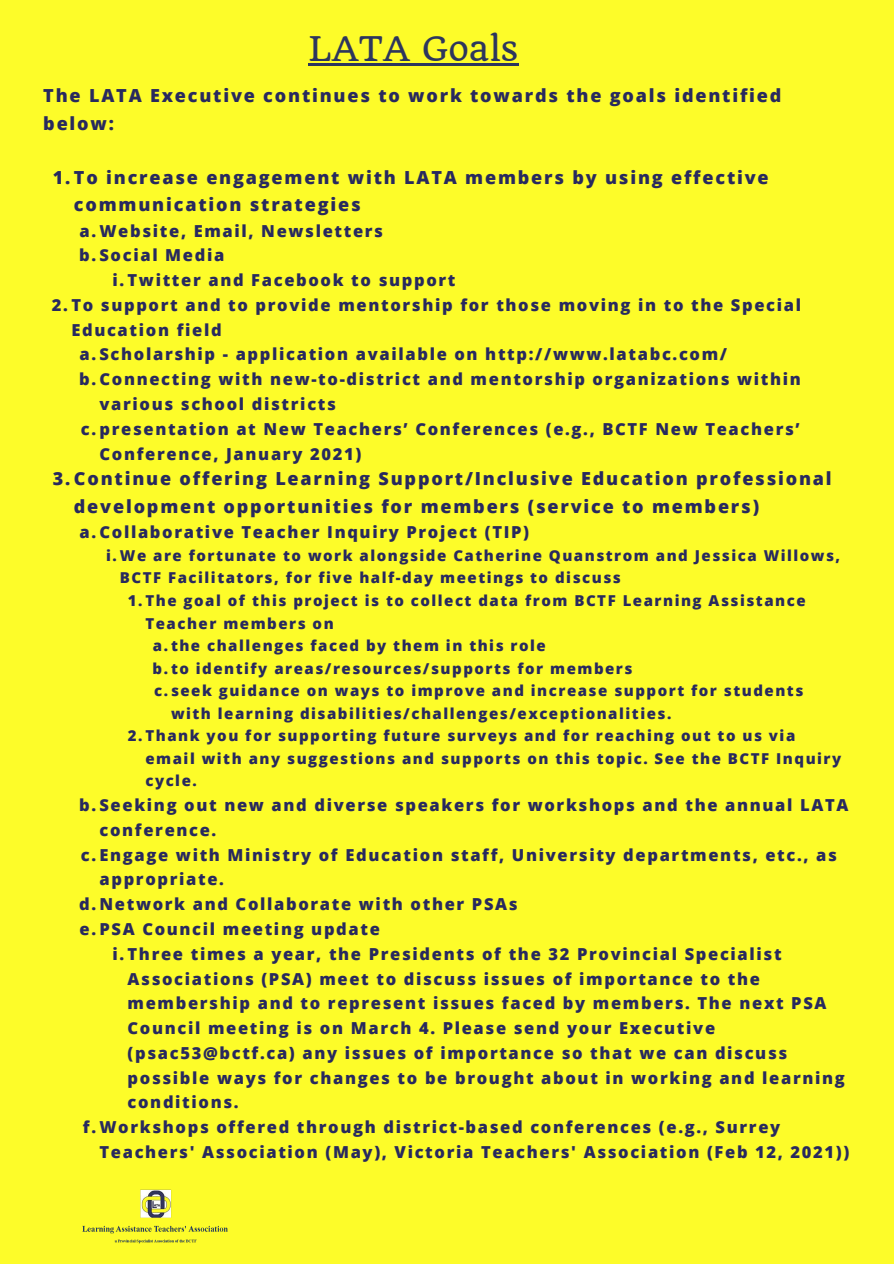
<style>
.page{position:relative;width:894px;height:1264px;background:#fff}
.page>*{position:absolute;margin:0;border:0;box-sizing:border-box;transform-origin:0 0}
.t1{font:33.15px "Quando";color:#2d365d}
.t2{font:800 18px/27px "Open Sans";letter-spacing:.1em;color:#28295e}
.t3{font:800 16.5px/24.8px "Open Sans";letter-spacing:.1em;color:#28295e}
.t4{font:800 15px/22.5px "Open Sans";letter-spacing:.1em;color:#28295e}
</style>
<div class="page">
<div style="left:0;top:0;width:893px;height:1263px;background:#fdfc29"></div>
<img style="left:82px;top:1189px;width:146px;height:55px">
<hr style="left:308px;top:63px;width:210px;height:2px;background:#2d365d">
<p class="t1" style="left:308px;top:28px;width:211px">LATA Goals</p>
<p class="t2" style="left:43px;top:82px;width:739px">The LATA Executive continues to work towards the goals identified below:</p>
<p class="t2" style="left:74px;top:163px;width:696px;text-indent:-21px">1.To increase engagement with LATA members by using effective communication strategies</p>
<p class="t3" style="left:79px;top:218px;width:305px">a.Website, Email, Newsletters</p>
<p class="t3" style="left:79px;top:242px;width:147px">b.Social Media</p>
<p class="t3" style="left:112px;top:267px;width:344px">i.Twitter and Facebook to support</p>
<p class="t3" style="left:71px;top:292px;width:731px;text-indent:-19px">2.To support and to provide mentorship for those moving in to the Special<br>Education field</p>
<p class="t3" style="left:79px;top:341px;width:649px">a.Scholarship - application available on http://www.latabc.com/</p>
<p class="t3" style="left:99px;top:366px;width:702px;text-indent:-20px">b.Connecting with new-to-district and mentorship organizations within various school districts</p>
<p class="t3" style="left:99px;top:416px;width:701px;text-indent:-19px">c.presentation at New Teachers’ Conferences (e.g., BCTF New Teachers’<br>Conference, January 2021)</p>
<p class="t2" style="left:74px;top:465px;width:759px;text-indent:-21px">3.Continue offering Learning Support/Inclusive Education professional development opportunities for members (service to members)</p>
<p class="t3" style="left:79px;top:519px;width:451px">a.Collaborative Teacher Inquiry Project (TIP)</p>
<p class="t4" style="left:120px;top:544px;width:721px;text-indent:-14px">i.We are fortunate to work alongside Catherine Quanstrom and Jessica Willows,<br>BCTF Facilitators, for five half-day meetings to discuss</p>
<p class="t4" style="left:145px;top:589px;width:661px;text-indent:-18px">1.The goal of this project is to collect data from BCTF Learning Assistance<br>Teacher members on</p>
<p class="t4" style="left:153px;top:634px;width:394px">a.the challenges faced by them in this role</p>
<p class="t4" style="left:152px;top:656px;width:481px">b.to identify areas/resources/supports for members</p>
<p class="t4" style="left:171px;top:679px;width:633px;text-indent:-17px">c.seek guidance on ways to improve and increase support for students with learning disabilities/challenges/exceptionalities.</p>
<p class="t4" style="left:145px;top:724px;width:697px;text-indent:-18px">2.Thank you for supporting future surveys and for reaching out to us via email with any suggestions and supports on this topic. See the BCTF Inquiry cycle.</p>
<p class="t3" style="left:99px;top:792px;width:750px;text-indent:-20px">b.Seeking out new and diverse speakers for workshops and the annual LATA conference.</p>
<p class="t3" style="left:99px;top:841px;width:738px;text-indent:-19px">c.Engage with Ministry of Education staff, University departments, etc., as appropriate.</p>
<p class="t3" style="left:79px;top:891px;width:440px">d.Network and Collaborate with other PSAs</p>
<p class="t3" style="left:79px;top:916px;width:302px">e.PSA Council meeting update</p>
<p class="t3" style="left:127px;top:940px;width:718px;text-indent:-15px">i.Three times a year, the Presidents of the 32 Provincial Specialist Associations (PSA) meet to discuss issues of importance to the membership and to represent issues faced by members. The next PSA Council meeting is on March 4. Please send your Executive (psac53@bctf.ca) any issues of importance so that we can discuss possible ways for changes to be brought about in working and learning conditions.</p>
<p class="t3" style="left:99px;top:1114px;width:751px;text-indent:-17px">f.Workshops offered through district-based conferences (e.g., Surrey<br>Teachers' Association (May), Victoria Teachers' Association (Feb 12, 2021))</p>
</div>
